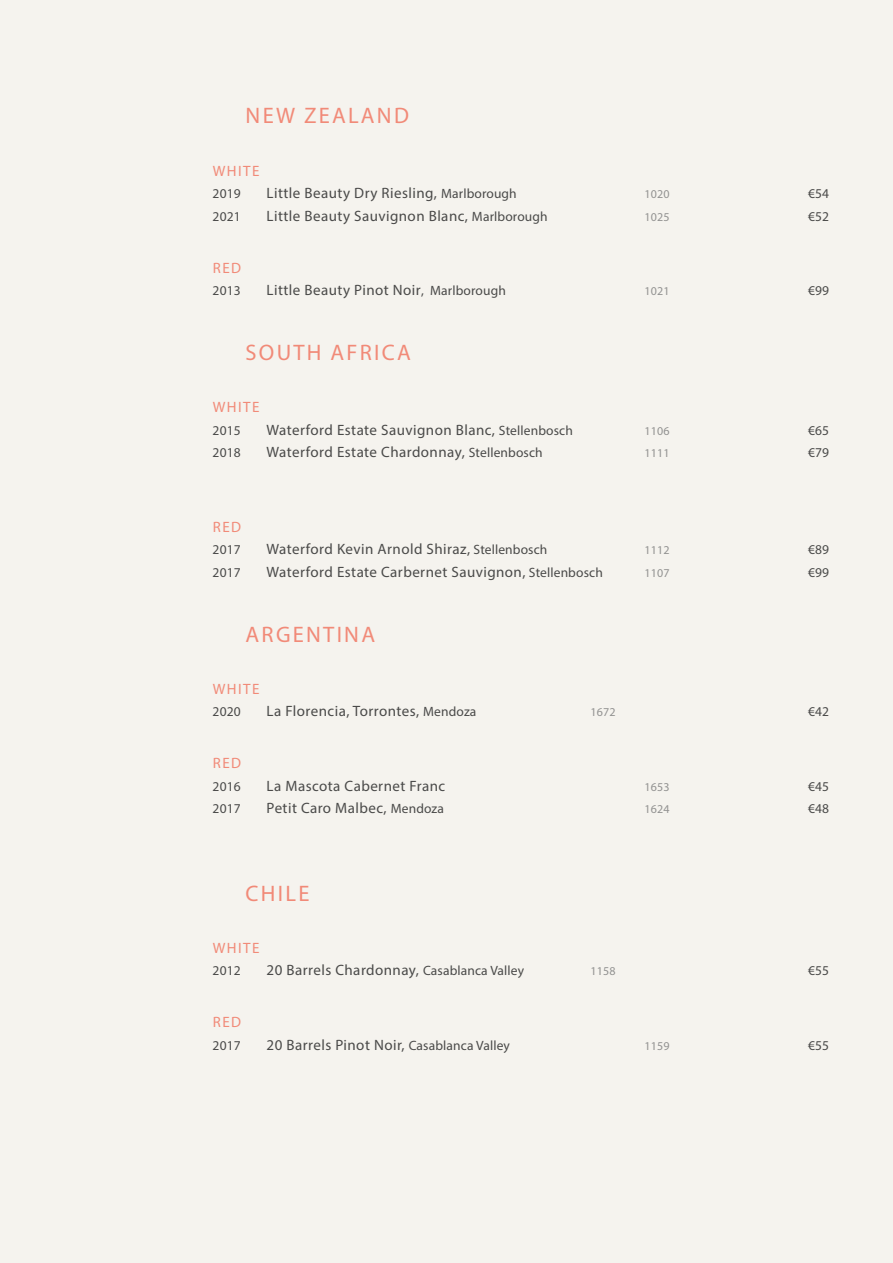
<style>
.page{position:relative;width:893px;height:1263px;background:#f5f3ee}
.page>*{position:absolute;margin:0;border:0;box-sizing:border-box;transform-origin:0 0}
.t1{font:22.5px "Myriad Pro";letter-spacing:.1em;color:#f18a78}
.t2{font:15px "Myriad Pro";letter-spacing:.03em;color:#4a4a49}
.t3{font:15px "Myriad Pro";letter-spacing:.1em;color:#f18a78}
.t4{font:13.5px "Myriad Pro";letter-spacing:.01em;color:#4a4a49}
.t5{font:12px "Myriad Pro";letter-spacing:.01em;color:#929291}
.s1{font-size:13.5px}
</style>
<div class="page">
<h1 class="t1" style="left:246px;top:102px;width:165px">NEW ZEALAND</h1>
<p class="t3" style="left:213px;top:161px;width:48px">WHITE</p>
<p class="t4" style="left:213px;top:185px;width:30px">2019</p>
<p class="t2" style="left:267px;top:184px;width:252px">Little Beauty Dry Riesling, <span class="s1">Marlborough</span></p>
<p class="t5" style="left:645px;top:187px;width:26px">1020</p>
<p class="t4" style="left:808px;top:185px;width:23px">€54</p>
<p class="t4" style="left:213px;top:208px;width:30px">2021</p>
<p class="t2" style="left:267px;top:206px;width:283px">Little Beauty Sauvignon Blanc, <span class="s1">Marlborough</span></p>
<p class="t5" style="left:645px;top:209px;width:26px">1025</p>
<p class="t4" style="left:808px;top:208px;width:23px">€52</p>
<p class="t3" style="left:213px;top:258px;width:30px">RED</p>
<p class="t4" style="left:213px;top:282px;width:30px">2013</p>
<p class="t2" style="left:267px;top:281px;width:241px">Little Beauty Pinot Noir<span class="s1">, Marlborough</span></p>
<p class="t5" style="left:645px;top:284px;width:26px">1021</p>
<p class="t4" style="left:808px;top:282px;width:23px">€99</p>
<h1 class="t1" style="left:246px;top:339px;width:167px">SOUTH AFRICA</h1>
<p class="t3" style="left:213px;top:398px;width:48px">WHITE</p>
<p class="t4" style="left:213px;top:422px;width:30px">2015</p>
<p class="t2" style="left:267px;top:420px;width:308px">Waterford Estate Sauvignon Blanc, <span class="s1">Stellenbosch</span></p>
<p class="t5" style="left:645px;top:423px;width:26px">1106</p>
<p class="t4" style="left:808px;top:422px;width:23px">€65</p>
<p class="t4" style="left:213px;top:444px;width:30px">2018</p>
<p class="t2" style="left:267px;top:443px;width:278px">Waterford Estate Chardonnay, <span class="s1">Stellenbosch</span></p>
<p class="t5" style="left:645px;top:446px;width:26px">1111</p>
<p class="t4" style="left:808px;top:444px;width:23px">€79</p>
<p class="t3" style="left:213px;top:517px;width:30px">RED</p>
<p class="t4" style="left:213px;top:541px;width:30px">2017</p>
<p class="t2" style="left:267px;top:540px;width:282px">Waterford Kevin Arnold Shiraz, <span class="s1">Stellenbosch</span></p>
<p class="t5" style="left:645px;top:543px;width:26px">1112</p>
<p class="t4" style="left:808px;top:541px;width:23px">€89</p>
<p class="t4" style="left:213px;top:564px;width:30px">2017</p>
<p class="t2" style="left:267px;top:562px;width:338px">Waterford Estate Carbernet Sauvignon, <span class="s1">Stellenbosch</span></p>
<p class="t5" style="left:645px;top:565px;width:26px">1107</p>
<p class="t4" style="left:808px;top:564px;width:23px">€99</p>
<h1 class="t1" style="left:246px;top:620px;width:131px">ARGENTINA</h1>
<p class="t3" style="left:213px;top:679px;width:48px">WHITE</p>
<p class="t4" style="left:213px;top:703px;width:30px">2020</p>
<p class="t2" style="left:267px;top:702px;width:211px">La Florencia, Torrontes, <span class="s1">Mendoza</span></p>
<p class="t5" style="left:591px;top:705px;width:26px">1672</p>
<p class="t4" style="left:808px;top:703px;width:23px">€42</p>
<p class="t3" style="left:213px;top:754px;width:30px">RED</p>
<p class="t4" style="left:213px;top:778px;width:30px">2016</p>
<p class="t2" style="left:267px;top:776px;width:180px">La Mascota Cabernet Franc</p>
<p class="t5" style="left:645px;top:779px;width:26px">1653</p>
<p class="t4" style="left:808px;top:778px;width:23px">€45</p>
<p class="t4" style="left:213px;top:800px;width:30px">2017</p>
<p class="t2" style="left:267px;top:799px;width:179px">Petit Caro Malbec, <span class="s1">Mendoza</span></p>
<p class="t5" style="left:645px;top:802px;width:26px">1624</p>
<p class="t4" style="left:808px;top:800px;width:23px">€48</p>
<h1 class="t1" style="left:246px;top:879px;width:65px">CHILE</h1>
<p class="t3" style="left:213px;top:938px;width:48px">WHITE</p>
<p class="t4" style="left:213px;top:962px;width:30px">2012</p>
<p class="t2" style="left:267px;top:961px;width:259px">20 Barrels Chardonnay, <span class="s1">Casablanca Valley</span></p>
<p class="t5" style="left:591px;top:964px;width:26px">1158</p>
<p class="t4" style="left:808px;top:962px;width:23px">€55</p>
<p class="t3" style="left:213px;top:1013px;width:30px">RED</p>
<p class="t4" style="left:213px;top:1037px;width:30px">2017</p>
<p class="t2" style="left:267px;top:1035px;width:245px">20 Barrels Pinot Noir, <span class="s1">Casablanca Valley</span></p>
<p class="t5" style="left:645px;top:1038px;width:26px">1159</p>
<p class="t4" style="left:808px;top:1037px;width:23px">€55</p>
</div>
